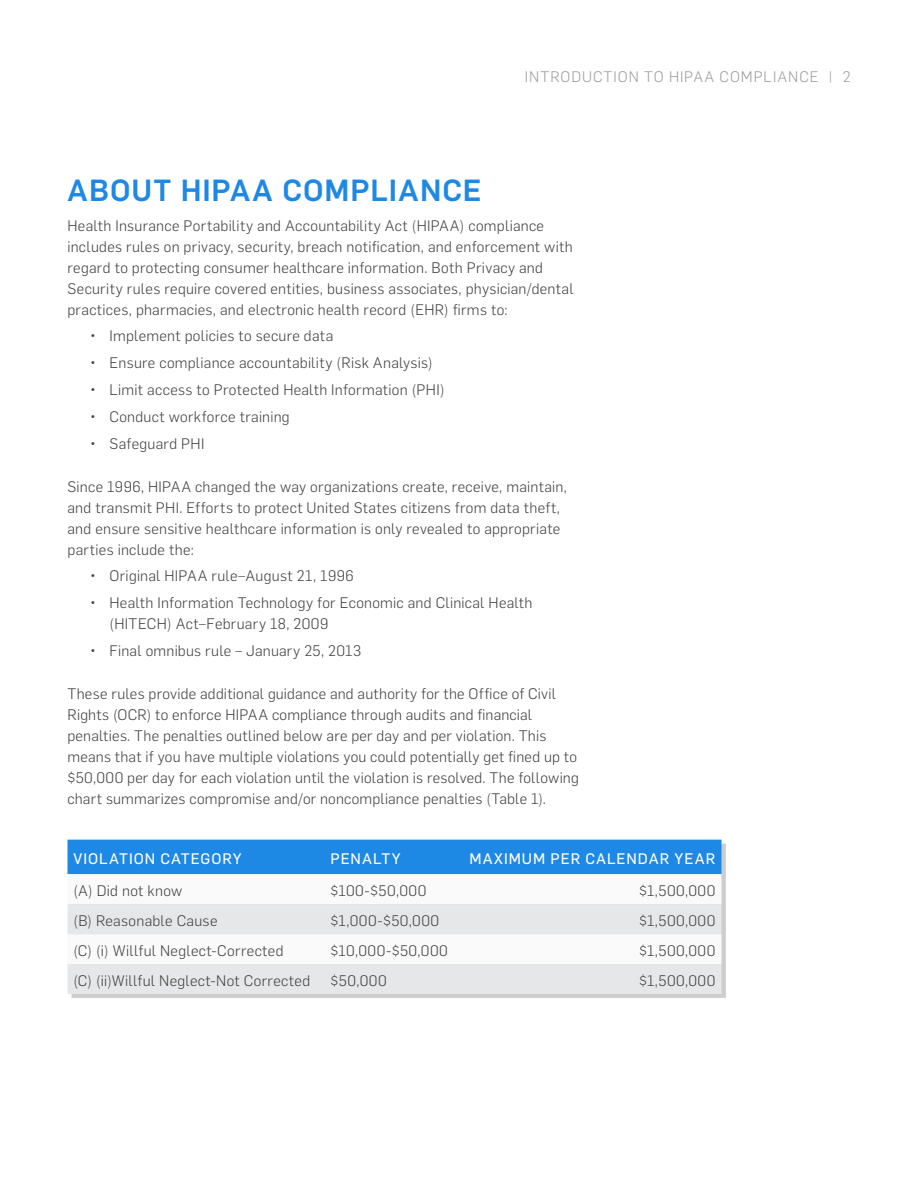
<style>
.page{position:relative;width:918px;height:1188px;background:#fff}
.page>*{position:absolute;margin:0;border:0;box-sizing:border-box;transform-origin:0 0}
.t1{font:500 30px "Flama";letter-spacing:.035em;color:#1e88e5}
.t2{font:300 15px/21px "Flama";letter-spacing:.02em;color:#424242}
.t3{font:15px "Flama Basic";letter-spacing:.06em;color:#fff}
.t4{font:300 15px "Flama";letter-spacing:.065em;color:#9e9e9e}
</style>
<div class="page">
<div style="left:71px;top:844px;width:655px;height:154px;background:#cdcdcd"></div>
<div style="left:68px;top:840px;width:654px;height:34px;background:#1e88e5"></div>
<div style="left:68px;top:874px;width:654px;height:30px;background:#fafafa"></div>
<svg style="left:68px;top:904px;width:654px;height:90px;background:#eceded"></svg>
<p class="t4" style="left:525px;top:66px;width:327px">INTRODUCTION TO HIPAA COMPLIANCE | 2</p>
<h1 class="t1" style="left:68px;top:169px;width:416px">ABOUT HIPAA COMPLIANCE</h1>
<p class="t2" style="left:68px;top:215px;width:508px">Health Insurance Portability and Accountability Act (HIPAA) compliance includes rules on privacy, security, breach notification, and enforcement with regard to protecting consumer healthcare information. Both Privacy and Security rules require covered entities, business associates, physician/dental practices, pharmacies, and electronic health record (EHR) firms to:</p>
<p class="t2" style="left:90px;top:324px;width:245px">• Implement policies to secure data</p>
<p class="t2" style="left:90px;top:351px;width:344px">• Ensure compliance accountability (Risk Analysis)</p>
<p class="t2" style="left:90px;top:378px;width:356px">• Limit access to Protected Health Information (PHI)</p>
<p class="t2" style="left:90px;top:405px;width:201px">• Conduct workforce training</p>
<p class="t2" style="left:90px;top:432px;width:116px">• Safeguard PHI</p>
<p class="t2" style="left:68px;top:476px;width:501px">Since 1996, HIPAA changed the way organizations create, receive, maintain, and transmit PHI. Efforts to protect United States citizens from data theft, and ensure sensitive healthcare information is only revealed to appropriate parties include the:</p>
<p class="t2" style="left:90px;top:564px;width:265px">• Original HIPAA rule–August 21, 1996</p>
<p class="t2" style="left:110px;top:591px;width:425px;text-indent:-20px">• Health Information Technology for Economic and Clinical Health (HITECH) Act–February 18, 2009</p>
<p class="t2" style="left:90px;top:639px;width:273px">• Final omnibus rule – January 25, 2013</p>
<p class="t2" style="left:68px;top:683px;width:513px">These rules provide additional guidance and authority for the Office of Civil Rights (OCR) to enforce HIPAA compliance through audits and financial penalties. The penalties outlined below are per day and per violation. This means that if you have multiple violations you could potentially get fined up to $50,000 per day for each violation until the violation is resolved. The following chart summarizes compromise and/or noncompliance penalties (Table 1).</p>
<p class="t3" style="left:74px;top:848px;width:170px">VIOLATION CATEGORY</p>
<p class="t3" style="left:330px;top:848px;width:72px">PENALTY</p>
<p class="t3" style="left:469px;top:848px;width:248px">MAXIMUM PER CALENDAR YEAR</p>
<p class="t2" style="left:74px;top:880px;width:110px">(A) Did not know</p>
<p class="t2" style="left:330px;top:880px;width:97px">$100-$50,000</p>
<p class="t2" style="left:639px;top:880px;width:78px">$1,500,000</p>
<p class="t2" style="left:74px;top:910px;width:145px">(B) Reasonable Cause</p>
<p class="t2" style="left:330px;top:910px;width:110px">$1,000-$50,000</p>
<p class="t2" style="left:639px;top:910px;width:78px">$1,500,000</p>
<p class="t2" style="left:74px;top:940px;width:212px">(C) (i) Willful Neglect-Corrected</p>
<p class="t2" style="left:330px;top:940px;width:119px">$10,000-$50,000</p>
<p class="t2" style="left:639px;top:940px;width:78px">$1,500,000</p>
<p class="t2" style="left:74px;top:970px;width:238px">(C) (ii)Willful Neglect-Not Corrected</p>
<p class="t2" style="left:331px;top:970px;width:58px">$50,000</p>
<p class="t2" style="left:639px;top:970px;width:78px">$1,500,000</p>
</div>
